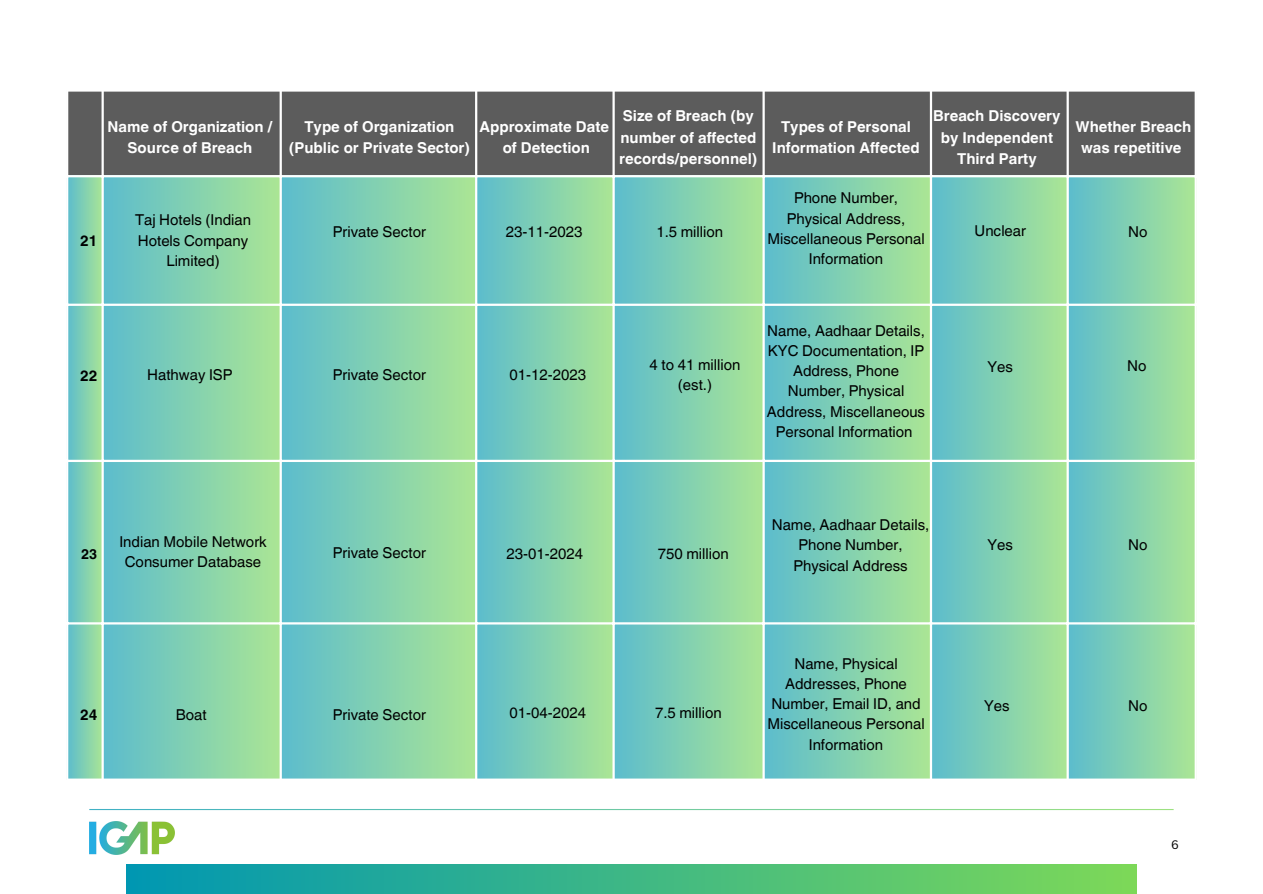
<style>
.page{position:relative;width:1263px;height:894px;background:#fff}
.page>*{position:absolute;margin:0;border:0;box-sizing:border-box;transform-origin:0 0}
.t1{font:15px/20.2px "Helvetica World";color:#000;text-align:center}
.t2{font:700 15px/21.3px "Helvetica World";color:#fff;text-align:center}
.t3{font:700 15px "Helvetica World";color:#000}
.t4{font:700 14.1px "Helvetica World";color:#000}
.t5{font:12px "Canva Sans";color:#000}
</style>
<div class="page">
<img style="left:89px;top:821px;width:86px;height:32px">
<div style="left:126px;top:864px;width:1011px;height:29px;background:linear-gradient(to right,#0097b2,#7dd958)"></div>
<div style="left:68px;top:92px;width:1127px;height:83px;background:#5c5c5c"></div>
<svg style="left:68px;top:177px;width:34px;height:126px;background:#85d1b3"></svg>
<div style="left:102px;top:176px;width:179px;height:129px;background:linear-gradient(to right,#5bbccd,#abe694)"></div>
<div style="left:280px;top:176px;width:196px;height:129px;background:linear-gradient(to right,#5bbcce,#abe594)"></div>
<div style="left:476px;top:176px;width:138px;height:129px;background:linear-gradient(to right,#5bbccd,#aae594)"></div>
<div style="left:613px;top:176px;width:151px;height:129px;background:linear-gradient(to right,#5bbcce,#abe694)"></div>
<div style="left:763px;top:176px;width:168px;height:129px;background:linear-gradient(to right,#5bbccd,#abe695)"></div>
<div style="left:931px;top:176px;width:137px;height:129px;background:linear-gradient(to right,#5bbccd,#abe694)"></div>
<div style="left:1067px;top:176px;width:129px;height:129px;background:linear-gradient(to right,#5bbcce,#abe694)"></div>
<svg style="left:68px;top:306px;width:34px;height:153px;background:#85d1b2"></svg>
<div style="left:102px;top:304px;width:179px;height:157px;background:linear-gradient(to right,#5bbccd,#abe694)"></div>
<div style="left:280px;top:304px;width:196px;height:157px;background:linear-gradient(to right,#5bbcce,#abe594)"></div>
<div style="left:476px;top:304px;width:138px;height:157px;background:linear-gradient(to right,#5bbccd,#aae594)"></div>
<div style="left:613px;top:304px;width:151px;height:157px;background:linear-gradient(to right,#5bbcce,#abe694)"></div>
<div style="left:763px;top:304px;width:168px;height:157px;background:linear-gradient(to right,#5bbccd,#abe695)"></div>
<div style="left:931px;top:304px;width:137px;height:157px;background:linear-gradient(to right,#5bbccd,#abe694)"></div>
<div style="left:1067px;top:304px;width:129px;height:157px;background:linear-gradient(to right,#5bbcce,#abe694)"></div>
<svg style="left:68px;top:462px;width:34px;height:160px;background:#85d1b2"></svg>
<div style="left:102px;top:460px;width:179px;height:163px;background:linear-gradient(to right,#5bbccd,#abe694)"></div>
<div style="left:280px;top:460px;width:196px;height:163px;background:linear-gradient(to right,#5bbcce,#abe594)"></div>
<div style="left:476px;top:460px;width:138px;height:163px;background:linear-gradient(to right,#5bbccd,#aae594)"></div>
<div style="left:613px;top:460px;width:151px;height:163px;background:linear-gradient(to right,#5bbcce,#abe694)"></div>
<div style="left:763px;top:460px;width:168px;height:163px;background:linear-gradient(to right,#5bbccd,#abe695)"></div>
<div style="left:931px;top:460px;width:137px;height:163px;background:linear-gradient(to right,#5cbccd,#abe694)"></div>
<div style="left:1067px;top:460px;width:129px;height:163px;background:linear-gradient(to right,#5bbcce,#abe694)"></div>
<svg style="left:68px;top:624px;width:34px;height:154px;background:#85d1b3"></svg>
<div style="left:102px;top:623px;width:179px;height:156px;background:linear-gradient(to right,#5bbccd,#abe694)"></div>
<div style="left:280px;top:623px;width:196px;height:156px;background:linear-gradient(to right,#5bbcce,#abe594)"></div>
<div style="left:476px;top:623px;width:138px;height:156px;background:linear-gradient(to right,#5bbccd,#aae594)"></div>
<div style="left:613px;top:623px;width:151px;height:156px;background:linear-gradient(to right,#5bbcce,#abe694)"></div>
<div style="left:763px;top:623px;width:168px;height:156px;background:linear-gradient(to right,#5bbccd,#abe695)"></div>
<div style="left:931px;top:623px;width:137px;height:156px;background:linear-gradient(to right,#5bbccd,#abe694)"></div>
<div style="left:1067px;top:623px;width:129px;height:156px;background:linear-gradient(to right,#5bbcce,#abe694)"></div>
<hr style="left:102px;top:92px;width:2px;height:686px;background:#fff">
<hr style="left:280px;top:92px;width:2px;height:686px;background:#fff">
<hr style="left:475px;top:92px;width:2px;height:686px;background:#fff">
<hr style="left:612px;top:92px;width:3px;height:686px;background:#fff">
<hr style="left:762px;top:92px;width:3px;height:686px;background:#fff">
<hr style="left:930px;top:92px;width:2px;height:686px;background:#fff">
<hr style="left:1066px;top:92px;width:3px;height:686px;background:#fff">
<hr style="left:1195px;top:92px;width:2px;height:686px;background:#fff">
<hr style="left:66px;top:175px;width:1131px;height:2px;background:#fff">
<hr style="left:66px;top:303px;width:1131px;height:3px;background:#fff">
<hr style="left:66px;top:459px;width:1131px;height:3px;background:#fff">
<hr style="left:66px;top:622px;width:1131px;height:2px;background:#fff">
<hr style="left:66px;top:778px;width:1131px;height:2px;background:#fff">
<h1 class="t3" style="left:80px;top:228px;width:19px">21</h1>
<h1 class="t2" style="left:108px;top:114px;width:166px">Name of Organization /<br>Source of Breach</h1>
<p class="t2" style="left:289px;top:114px;width:183px">Type of Organization (Public or Private Sector)</p>
<h1 class="t2" style="left:479px;top:114px;width:131px">Approximate Date of Detection</h1>
<p class="t2" style="left:619px;top:104px;width:140px;text-align:left">Size of Breach (by number of affected records/personnel)</p>
<h1 class="t1" style="left:135px;top:210px;width:118px">Taj Hotels (Indian<br>Hotels Company<br>Limited)</h1>
<h1 class="t1" style="left:333px;top:221px;width:95px">Private Sector</h1>
<p class="t1" style="left:506px;top:221px;width:78px">23-11-2023</p>
<p class="t1" style="left:656px;top:221px;width:68px">1.5 million</p>
<p class="t2" style="left:772px;top:114px;width:149px">Types of Personal<br>Information Affected</p>
<h1 class="t2" style="left:933px;top:104px;width:129px">Breach Discovery by Independent<br>Third Party</h1>
<p class="t2" style="left:1075px;top:114px;width:117px">Whether Breach was repetitive</p>
<h1 class="t1" style="left:767px;top:188px;width:159px">Phone Number,<br>Physical Address,<br>Miscellaneous Personal<br>Information</h1>
<p class="t1" style="left:975px;top:221px;width:53px">Unclear</p>
<p class="t1" style="left:1128px;top:221px;width:21px">No</p>
<p class="t3" style="left:80px;top:363px;width:19px">22</p>
<p class="t1" style="left:147px;top:365px;width:87px">Hathway ISP</p>
<p class="t1" style="left:333px;top:365px;width:95px">Private Sector</p>
<p class="t1" style="left:509px;top:365px;width:78px">01-12-2023</p>
<p class="t1" style="left:650px;top:355px;width:92px">4 to 41 million (est.)</p>
<p class="t1" style="left:767px;top:320px;width:160px">Name, Aadhaar Details,<br>KYC Documentation, IP<br>Address, Phone<br>Number, Physical<br>Address, Miscellaneous<br>Personal Information</p>
<p class="t1" style="left:988px;top:356px;width:27px">Yes</p>
<p class="t1" style="left:1127px;top:355px;width:21px">No</p>
<p class="t4" style="left:81px;top:542px;width:18px">23</p>
<p class="t1" style="left:119px;top:531px;width:149px">Indian Mobile Network<br>Consumer Database</p>
<p class="t1" style="left:333px;top:542px;width:95px">Private Sector</p>
<p class="t1" style="left:506px;top:543px;width:78px">23-01-2024</p>
<p class="t1" style="left:658px;top:543px;width:72px">750 million</p>
<p class="t1" style="left:772px;top:514px;width:159px">Name, Aadhaar Details,<br>Phone Number,<br>Physical Address</p>
<p class="t1" style="left:988px;top:534px;width:27px">Yes</p>
<p class="t1" style="left:1128px;top:534px;width:21px">No</p>
<p class="t3" style="left:80px;top:701px;width:19px">24</p>
<p class="t1" style="left:176px;top:704px;width:32px">Boat</p>
<p class="t1" style="left:333px;top:704px;width:95px">Private Sector</p>
<p class="t1" style="left:509px;top:703px;width:78px">01-04-2024</p>
<p class="t1" style="left:655px;top:703px;width:68px">7.5 million</p>
<p class="t1" style="left:767px;top:653px;width:159px">Name, Physical<br>Addresses, Phone<br>Number, Email ID, and<br>Miscellaneous Personal<br>Information</p>
<p class="t1" style="left:984px;top:695px;width:27px">Yes</p>
<p class="t1" style="left:1128px;top:695px;width:21px">No</p>
<p class="t5" style="left:1171px;top:835px;width:9px">6</p>
</div>
